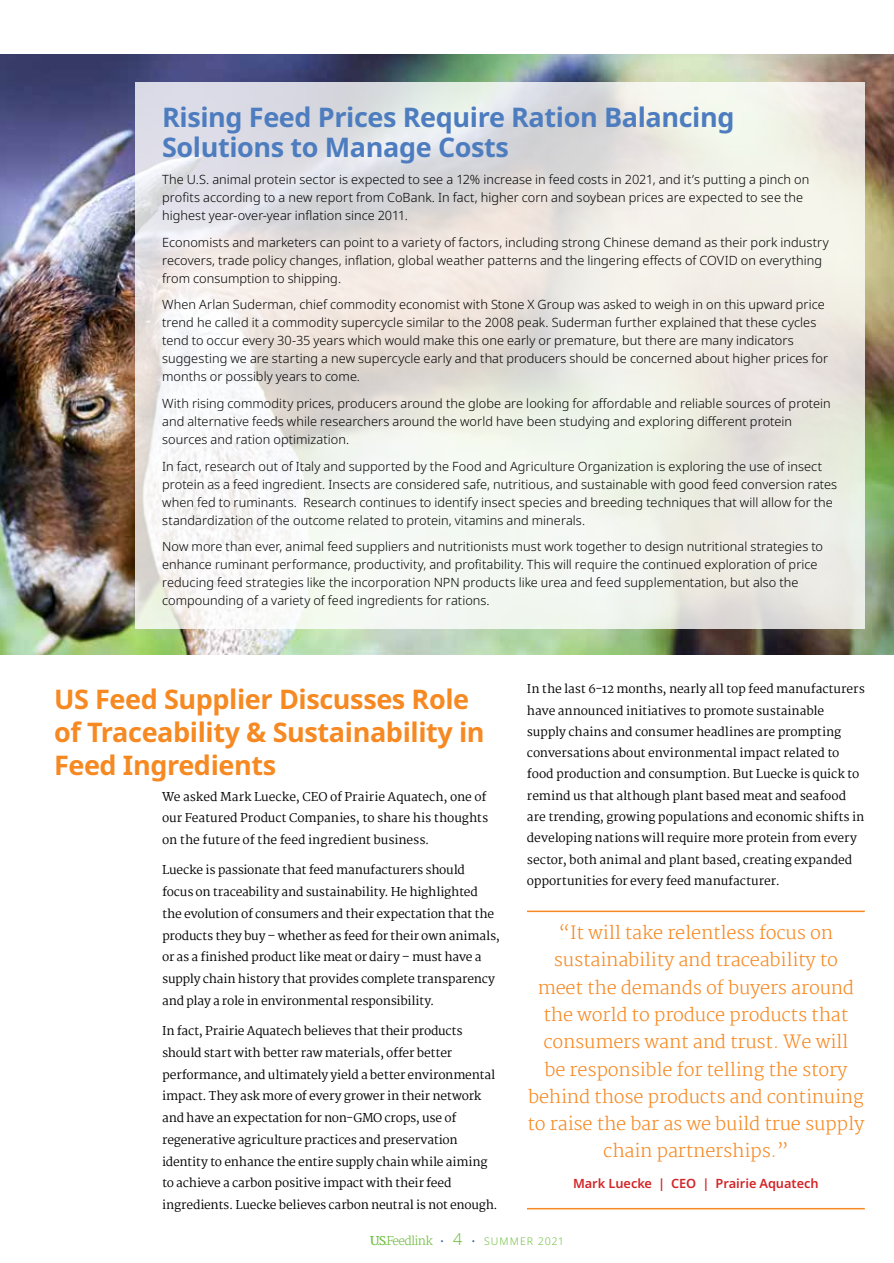
<style>
.page{position:relative;width:894px;height:1263px;background:#fff}
.page>*{position:absolute;margin:0;border:0;box-sizing:border-box;transform-origin:0 0}
.t1{font:700 27px/33px "Noto Sans";letter-spacing:-.015em;color:#f68922}
.t2{font:700 27px/30px "Noto Sans";letter-spacing:-.015em;color:#4d7dbf}
.t3{font:200 18px/27.3px "Martel";letter-spacing:-.01em;color:#f68922;text-align:center}
.t4{font:300 12.75px/18px "Noto Sans";letter-spacing:.005em;color:#000}
.t5{font:600 12.75px "Noto Sans";color:#d32427}
.t6{font:12px/21.8px "Martel";letter-spacing:-.01em;color:#000}
.t7{font:300 10.5px "Noto Sans";color:#72bf44}
.s1{font-family:"Martel";font-weight:700;font-size:12px}
.s2{font-family:"Martel";font-weight:700;font-size:7.5px}
.s3{font-family:"Martel";font-size:12px}
.s4{color:#336195}
.s5{font-size:16.5px}
</style>
<div class="page">
<img style="left:0;top:54px;width:893px;height:601px">
<hr style="left:526px;top:910px;width:338px;height:2px;background:#f68922">
<hr style="left:526px;top:1207px;width:338px;height:2px;background:#f68922">
<svg style="left:135px;top:82px;width:729px;height:547px"></svg>
<h1 class="t2" style="left:162px;top:103px;width:573px">Rising Feed Prices Require Ration Balancing<br>Solutions to Manage Costs</h1>
<p class="t4" style="left:162px;top:171px;width:648px">The U.S. animal protein sector is expected to see a 12% increase in feed costs in 2021, and it’s putting a pinch on profits according to a new report from CoBank. In fact, higher corn and soybean prices are expected to see the highest year-over-year inflation since 2011.</p>
<p class="t4" style="left:162px;top:233px;width:668px">Economists and marketers can point to a variety of factors, including strong Chinese demand as their pork industry recovers, trade policy changes, inflation, global weather patterns and the lingering effects of COVID on everything from consumption to shipping.</p>
<p class="t4" style="left:162px;top:296px;width:667px">When Arlan Suderman, chief commodity economist with Stone X Group was asked to weigh in on this upward price trend he called it a commodity supercycle similar to the 2008 peak. Suderman further explained that these cycles tend to occur every 30-35 years which would make this one early or premature, but there are many indicators suggesting we are starting a new supercycle early and that producers should be concerned about higher prices for months or possibly years to come.</p>
<p class="t4" style="left:162px;top:395px;width:669px">With rising commodity prices, producers around the globe are looking for affordable and reliable sources of protein and alternative feeds while researchers around the world have been studying and exploring different protein sources and ration optimization.</p>
<p class="t4" style="left:162px;top:457px;width:676px">In fact, research out of Italy and supported by the Food and Agriculture Organization is exploring the use of insect protein as a feed ingredient. Insects are considered safe, nutritious, and sustainable with good feed conversion rates when fed to ruminants. Research continues to identify insect species and breeding techniques that will allow for the standardization of the outcome related to protein, vitamins and minerals.</p>
<p class="t4" style="left:162px;top:538px;width:662px">Now more than ever, animal feed suppliers and nutritionists must work together to design nutritional strategies to enhance ruminant performance, productivity, and profitability. This will require the continued exploration of price reducing feed strategies like the incorporation NPN products like urea and feed supplementation, but also the compounding of a variety of feed ingredients for rations.</p>
<h1 class="t1" style="left:54px;top:683px;width:432px">US Feed Supplier Discusses Role of Traceability &amp; Sustainability in<br>Feed Ingredients</h1>
<p class="t6" style="left:162px;top:785px;width:327px">We asked Mark Luecke, CEO of Prairie Aquatech, one of our Featured Product Companies, to share his thoughts on the future of the feed ingredient business.</p>
<p class="t6" style="left:162px;top:859px;width:339px">Luecke is passionate that feed manufacturers should<br>focus on traceability and sustainability. He highlighted the evolution of consumers and their expectation that the products they buy – whether as feed for their own animals, or as a finished product like meat or dairy – must have a supply chain history that provides complete transparency and play a role in environmental responsibility.</p>
<p class="t6" style="left:162px;top:1020px;width:337px">In fact, Prairie Aquatech believes that their products should start with better raw materials, offer better performance, and ultimately yield a better environmental impact. They ask more of every grower in their network and have an expectation for non-GMO crops, use of regenerative agriculture practices and preservation identity to enhance the entire supply chain while aiming to achieve a carbon positive impact with their feed ingredients. Luecke believes carbon neutral is not enough.</p>
<p class="t6" style="left:526px;top:678px;width:339px;line-height:21.3px">In the last 6-12 months, nearly all top feed manufacturers have announced initiatives to promote sustainable supply chains and consumer headlines are prompting conversations about environmental impact related to food production and consumption. But Luecke is quick to remind us that although plant based meat and seafood are trending, growing populations and economic shifts in developing nations will require more protein from every sector, both animal and plant based, creating expanded opportunities for every feed manufacturer.</p>
<p class="t3" style="left:527px;top:919px;width:338px">“It will take relentless focus on sustainability and traceability to<br>meet the demands of buyers around the world to produce products that consumers want and trust. We will<br>be responsible for telling the story behind those products and continuing to raise the bar as we build true supply chain partnerships.”</p>
<p class="t5" style="left:573px;top:1174px;width:247px">Mark Luecke | CEO | Prairie Aquatech</p>
<p class="t7" style="left:370px;top:1233px;width:194px"><span class="s1">U</span><span class="s2">.</span><span class="s1">S</span><span class="s2">.</span><span class="s3">Feedlink</span> <span class="s4">•</span> <span class="s5">4</span> <span class="s4">•</span> S U MM E R 20 2 1</p>
</div>
